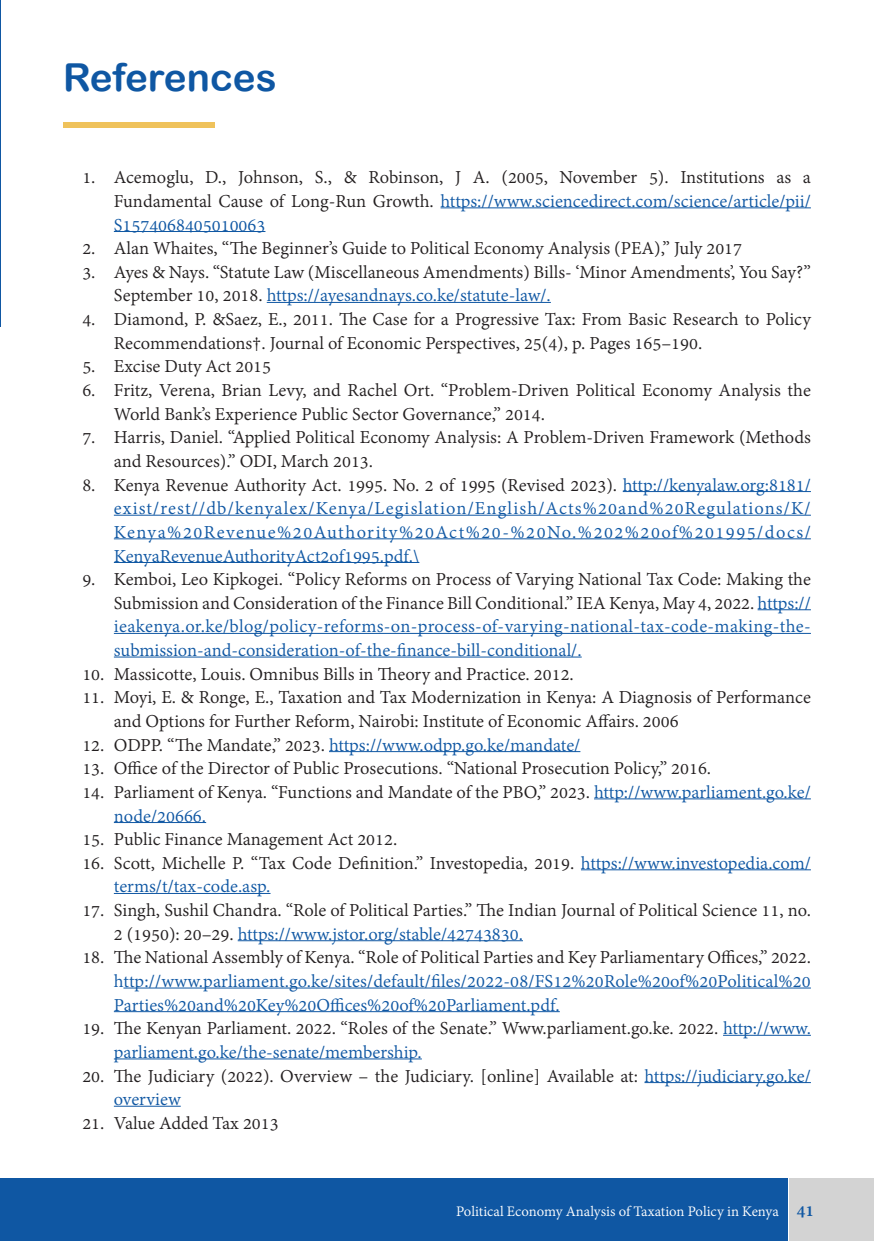
<style>
.page{position:relative;width:874px;height:1241px;background:#fff}
.page>*{position:absolute;margin:0;border:0;box-sizing:border-box;transform-origin:0 0}
.t1{font:38.5px "Arial Rounded MT Bold";color:#0f57a3}
.t2{font:19.78px/23.6px "Adobe Devanagari";color:#231f20}
.t3{font:19.78px/23.6px "Adobe Devanagari";color:#0f57a3;text-align:justify}
.t4{font:15.75px "Adobe Devanagari";color:#fff}
.s1{color:#0f57a3}
.s2{color:#231f20}
.s3{font-weight:700;font-size:19.25px;color:#0f57a3}
</style>
<div class="page">
<div style="left:0;top:1177px;width:789px;height:63px;background:#0f57a3"></div>
<div style="left:788px;top:1177px;width:85px;height:63px;background:#d3d3d3"></div>
<hr style="left:787px;top:1177px;width:1px;height:63px;background:#fff">
<div style="left:63px;top:122px;width:151px;height:6px;background:#efc25b"></div>
<hr style="left:440px;top:207px;width:370px;height:1px;background:#0f57a3">
<hr style="left:114px;top:231px;width:151px;height:1px;background:#0f57a3">
<hr style="left:266px;top:302px;width:284px;height:1px;background:#0f57a3">
<hr style="left:622px;top:491px;width:188px;height:1px;background:#0f57a3">
<hr style="left:114px;top:515px;width:696px;height:1px;background:#0f57a3">
<hr style="left:114px;top:538px;width:696px;height:1px;background:#0f57a3">
<hr style="left:114px;top:562px;width:305px;height:1px;background:#0f57a3">
<hr style="left:757px;top:609px;width:53px;height:1px;background:#0f57a3">
<hr style="left:114px;top:633px;width:696px;height:1px;background:#0f57a3">
<hr style="left:114px;top:656px;width:467px;height:1px;background:#0f57a3">
<hr style="left:329px;top:751px;width:251px;height:1px;background:#0f57a3">
<hr style="left:593px;top:798px;width:217px;height:1px;background:#0f57a3">
<hr style="left:114px;top:822px;width:92px;height:1px;background:#0f57a3">
<hr style="left:580px;top:869px;width:230px;height:1px;background:#0f57a3">
<hr style="left:114px;top:893px;width:156px;height:1px;background:#0f57a3">
<hr style="left:237px;top:940px;width:285px;height:1px;background:#0f57a3">
<hr style="left:123px;top:987px;width:687px;height:1px;background:#0f57a3">
<hr style="left:114px;top:1011px;width:445px;height:1px;background:#0f57a3">
<hr style="left:722px;top:1034px;width:88px;height:1px;background:#0f57a3">
<hr style="left:114px;top:1058px;width:307px;height:1px;background:#0f57a3">
<hr style="left:644px;top:1082px;width:166px;height:1px;background:#0f57a3">
<hr style="left:114px;top:1105px;width:67px;height:1px;background:#0f57a3">
<p class="t1" style="left:63px;top:55px;width:215px">References</p>
<p class="t2" style="left:114px;top:167px;width:698px;text-align:justify;text-indent:-32px">1. Acemoglu, D., Johnson, S., &amp; Robinson, J A. (2005, November 5). Institutions as a Fundamental Cause of Long-Run Growth. <span class="s1">https://www.sciencedirect.com/science/article/pii/ S1574068405010063</span></p>
<p class="t2" style="left:82px;top:238px;width:661px">2. Alan Whaites, “The Beginner’s Guide to Political Economy Analysis (PEA),” July 2017</p>
<p class="t2" style="left:114px;top:262px;width:698px;text-indent:-32px">3. Ayes &amp; Nays. “Statute Law (Miscellaneous Amendments) Bills- ‘Minor Amendments’, You Say?”<br>September 10, 2018. <span class="s1">https://ayesandnays.co.ke/statute-law/.</span></p>
<p class="t2" style="left:114px;top:309px;width:698px;text-indent:-32px">4. Diamond, P. &amp;Saez, E., 2011. The Case for a Progressive Tax: From Basic Research to Policy<br>Recommendations†. Journal of Economic Perspectives, 25(4), p. Pages 165–190.</p>
<p class="t2" style="left:82px;top:356px;width:190px">5. Excise Duty Act 2015</p>
<p class="t2" style="left:114px;top:380px;width:698px;text-indent:-32px">6. Fritz, Verena, Brian Levy, and Rachel Ort. “Problem-Driven Political Economy Analysis the<br>World Bank’s Experience Public Sector Governance,” 2014.</p>
<p class="t2" style="left:114px;top:427px;width:698px;text-indent:-32px">7. Harris, Daniel. “Applied Political Economy Analysis: A Problem-Driven Framework (Methods and Resources).” ODI, March 2013.</p>
<p class="t3" style="left:114px;top:474px;width:698px;text-indent:-32px"><span class="s2">8. Kenya Revenue Authority Act. 1995. No. 2 of 1995 (Revised 2023).</span> http://kenyalaw.org:8181/ exist/rest//db/kenyalex/Kenya/Legislation/English/Acts%20and%20Regulations/K/ Kenya%20Revenue%20Authority%20Act%20-%20No.%202%20of%201995/docs/ KenyaRevenueAuthorityAct2of1995.pdf.\</p>
<p class="t3" style="left:114px;top:569px;width:698px;text-indent:-32px"><span class="s2">9. Kemboi, Leo Kipkogei. “Policy Reforms on Process of Varying National Tax Code: Making the Submission and Consideration of the Finance Bill Conditional.” IEA Kenya, May 4, 2022.</span> https:// ieakenya.or.ke/blog/policy-reforms-on-process-of-varying-national-tax-code-making-the&shy;submission-and-consideration-of-the-finance-bill-conditional/.</p>
<p class="t2" style="left:82px;top:663px;width:493px">10. Massicotte, Louis. Omnibus Bills in Theory and Practice. 2012.</p>
<p class="t2" style="left:114px;top:687px;width:698px;text-indent:-32px">11. Moyi, E. &amp; Ronge, E., Taxation and Tax Modernization in Kenya: A Diagnosis of Performance and Options for Further Reform, Nairobi: Institute of Economic Affairs. 2006</p>
<p class="t3" style="left:82px;top:734px;width:499px"><span class="s2">12. ODPP. “The Mandate,” 2023.</span> https://www.odpp.go.ke/mandate/</p>
<p class="t2" style="left:82px;top:758px;width:630px">13. Office of the Director of Public Prosecutions. “National Prosecution Policy,” 2016.</p>
<p class="t2" style="left:114px;top:781px;width:698px;text-indent:-32px">14. Parliament of Kenya. “Functions and Mandate of the PBO,” 2023. <span class="s1">http://www.parliament.go.ke/ node/20666.</span></p>
<p class="t2" style="left:82px;top:829px;width:316px">15. Public Finance Management Act 2012.</p>
<p class="t2" style="left:114px;top:852px;width:698px;text-indent:-32px">16. Scott, Michelle P. “Tax Code Definition.” Investopedia, 2019. <span class="s1">https://www.investopedia.com/ terms/t/tax-code.asp.</span></p>
<p class="t2" style="left:114px;top:899px;width:698px;text-indent:-32px">17. Singh, Sushil Chandra. “Role of Political Parties.” The Indian Journal of Political Science 11, no.<br>2 (1950): 20–29. <span class="s1">https://www.jstor.org/stable/42743830.</span></p>
<p class="t3" style="left:114px;top:947px;width:698px;text-indent:-32px"><span class="s2">18. The National Assembly of Kenya. “Role of Political Parties and Key Parliamentary Offices,” 2022. </span>http://www.parliament.go.ke/sites/default/files/2022-08/FS12%20Role%20of%20Political%20<br>Parties%20and%20Key%20Offices%20of%20Parliament.pdf.</p>
<p class="t2" style="left:114px;top:1018px;width:698px;text-indent:-32px">19. The Kenyan Parliament. 2022. “Roles of the Senate.” Www.parliament.go.ke. 2022. <span class="s1">http://www. parliament.go.ke/the-senate/membership.</span></p>
<p class="t2" style="left:114px;top:1065px;width:698px;text-indent:-32px">20. The Judiciary (2022). Overview – the Judiciary. [online] Available at: <span class="s1">https://judiciary.go.ke/ overview</span></p>
<p class="t2" style="left:82px;top:1112px;width:198px">21. Value Added Tax 2013</p>
<p class="t4" style="left:456px;top:1201px;width:359px">Political Economy Analysis of Taxation Policy in Kenya <span class="s3">41</span></p>
</div>
